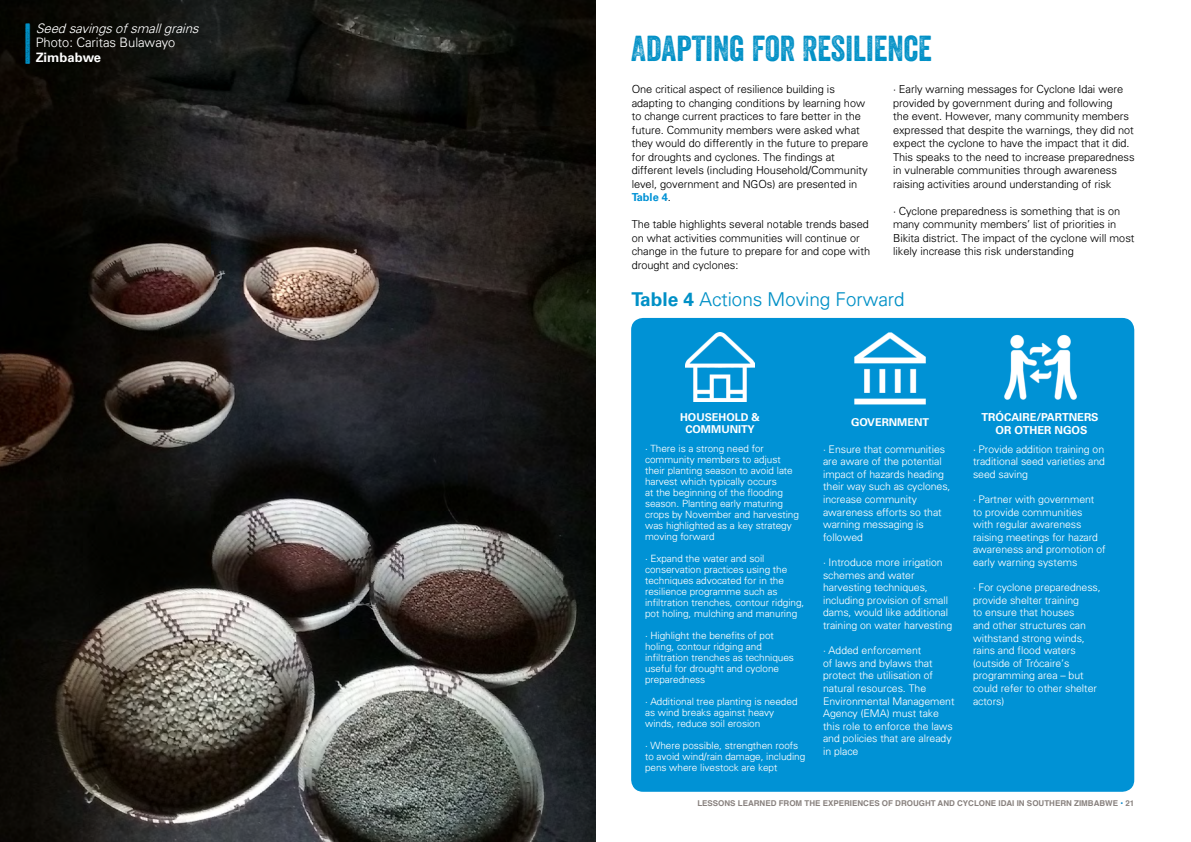
<style>
.page{position:relative;width:1191px;height:842px;background:#fff}
.page>*{position:absolute;margin:0;border:0;box-sizing:border-box;transform-origin:0 0}
.t1{font:47px "Veneer";color:#0090c6}
.t2{font:35px "Veneer Two";color:#0090c6}
.t3{font:300 19px "Univers";color:#0090c6}
.t4{font:italic 300 13px "Univers";color:#fff}
.t5{font:300 13px "Univers";color:#fff}
.t6{font:700 13px "Univers LT Std";color:#fff}
.t7{font:300 11px/13.5px "Univers";color:#000}
.t8{font:700 11px/13.2px "Univers LT Std";color:#fff;text-align:center}
.t9{font:700 11px "Univers LT Std";color:#0092d5}
.t10{font:700 10.8px/12px "Univers LT Std";color:#fff;text-align:center}
.t11{font:300 10.5px/12.6px "Univers";color:#fff}
.t12{font:300 10px/11px "Univers";color:#fff}
.t13{font:700 8px "Helvetica";color:#88817e}
.s1{font-family:"Univers";font-weight:300;color:#000}
.s2{font-family:"Univers LT Std";font-weight:700}
.s3{color:#0281c6}
</style>
<div class="page">
<img style="left:0;top:0;width:595px;height:842px">
<div style="left:631px;top:318px;width:503px;height:474px;background:#0092d5;border-radius:12px"></div>
<img style="left:1004px;top:334px;width:73px;height:66px">
<img style="left:854px;top:332px;width:72px;height:73px">
<img style="left:685px;top:333px;width:69px;height:69px">
<h1 class="t1" style="left:23px;top:16px;width:11px">|</h1>
<p class="t4" style="left:36px;top:20px;width:164px">Seed savings of small grains</p>
<p class="t5" style="left:36px;top:35px;width:141px">Photo: Caritas Bulawayo</p>
<p class="t6" style="left:36px;top:50px;width:67px">Zimbabwe</p>
<h2 class="t2" style="left:631px;top:27px;width:302px">ADAPTING FOR RESILIENCE</h2>
<p class="t7" style="left:631px;top:82px;width:238px">One critical aspect of resilience building is adapting to changing conditions by learning how to change current practices to fare better in the future. Community members were asked what they would do differently in the future to prepare for droughts and cyclones. The findings at different levels (including Household/Community level, government and NGOs) are presented in</p>
<p class="t9" style="left:631px;top:191px;width:41px">Table 4<span class="s1">.</span></p>
<p class="t7" style="left:631px;top:217px;width:240px">The table highlights several notable trends based on what activities communities will continue or change in the future to prepare for and cope with drought and cyclones:</p>
<p class="t7" style="left:893px;top:82px;width:243px">• Early warning messages for Cyclone Idai were provided by government during and following<br>the event. However, many community members expressed that despite the warnings, they did not expect the cyclone to have the impact that it did.<br>This speaks to the need to increase preparedness in vulnerable communities through awareness raising activities around understanding of risk</p>
<p class="t7" style="left:893px;top:204px;width:243px">• Cyclone preparedness is something that is on many community members’ list of priorities in Bikita district. The impact of the cyclone will most likely increase this risk understanding</p>
<h3 class="t3" style="left:631px;top:288px;width:275px"><span class="s2">Table 4</span> Actions Moving Forward</h3>
<p class="t10" style="left:680px;top:411px;width:81px">HOUSEHOLD &amp;<br>COMMUNITY</p>
<p class="t10" style="left:851px;top:416px;width:80px">GOVERNMENT</p>
<p class="t8" style="left:981px;top:410px;width:119px">TRÓCAIRE/PARTNERS<br>OR OTHER NGOS</p>
<p class="t12" style="left:645px;top:443px;width:155px">• There is a strong need for community members to adjust their planting season to avoid late harvest which typically occurs<br>at the beginning of the flooding season. Planting early maturing crops by November and harvesting was highlighted as a key strategy moving forward</p>
<p class="t12" style="left:645px;top:553px;width:161px">• Expand the water and soil conservation practices using the techniques advocated for in the resilience programme such as infiltration trenches, contour ridging, pot holing, mulching and manuring</p>
<p class="t12" style="left:645px;top:630px;width:150px">• Highlight the benefits of pot holing, contour ridging and infiltration trenches as techniques useful for drought and cyclone preparedness</p>
<p class="t12" style="left:645px;top:696px;width:154px">• Additional tree planting is needed as wind breaks against heavy winds, reduce soil erosion</p>
<p class="t12" style="left:645px;top:740px;width:162px">• Where possible, strengthen roofs to avoid wind/rain damage, including pens where livestock are kept</p>
<p class="t11" style="left:823px;top:442px;width:129px">• Ensure that communities are aware of the potential impact of hazards heading their way such as cyclones, increase community awareness efforts so that warning messaging is followed</p>
<p class="t11" style="left:823px;top:556px;width:131px">• Introduce more irrigation schemes and water harvesting techniques, including provision of small dams, would like additional training on water harvesting</p>
<p class="t11" style="left:823px;top:644px;width:133px">• Added enforcement<br>of laws and bylaws that protect the utilisation of natural resources. The<br>Environmental Management<br>Agency (EMA) must take this role to enforce the laws and policies that are already in place</p>
<p class="t11" style="left:973px;top:442px;width:133px;text-align:justify">• Provide addition training on traditional seed varieties and seed saving</p>
<p class="t11" style="left:973px;top:493px;width:134px">• Partner with government to provide communities<br>with regular awareness raising meetings for hazard awareness and promotion of early warning systems</p>
<p class="t11" style="left:973px;top:581px;width:129px">• For cyclone preparedness, provide shelter training<br>to ensure that houses<br>and other structures can withstand strong winds, rains and flood waters (outside of Trócaire’s programming area – but could refer to other shelter actors)</p>
<p class="t13" style="left:697px;top:797px;width:438px">LESSONS LEARNED FROM THE EXPERIENCES OF DROUGHT AND CYCLONE IDAI IN SOUTHERN ZIMBABWE <span class="s3">•</span> 21</p>
</div>
